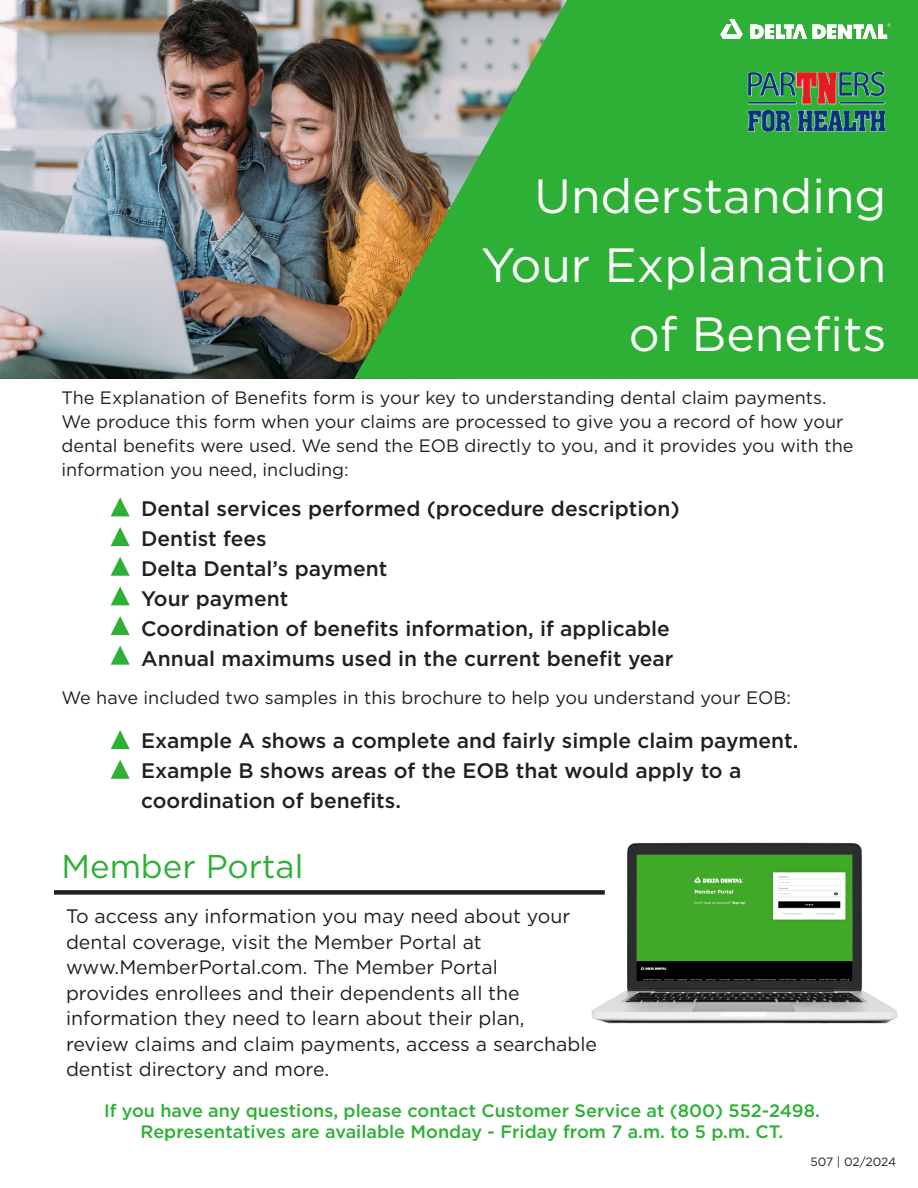
<style>
.page{position:relative;width:918px;height:1188px;background:#fff}
.page>*{position:absolute;margin:0;border:0;box-sizing:border-box;transform-origin:0 0}
.t1{font:48px/69px "Gotham";color:#fff;text-align:right}
.t2{font:33px "Gotham";color:#2db035}
.t3{font:500 21px/30px "Gotham";color:#231f20}
.t4{font:19.5px/25.5px "Gotham";color:#231f20}
.t5{font:18px/24px "Gotham";color:#231f20}
.t6{font:500 18px/21.6px "Gotham";color:#2db035;text-align:center}
.t7{font:12px "Gotham";letter-spacing:-.01em;color:#231f20}
</style>
<div class="page">
<img style="left:0;top:0;width:354px;height:379px">
<svg style="left:354px;top:0;width:564px;height:379px;background:#43a842"></svg>
<img style="left:721px;top:19px;width:169px;height:19px">
<svg style="left:111px;top:497px;width:19px;height:19px"></svg>
<svg style="left:111px;top:527px;width:19px;height:19px"></svg>
<svg style="left:111px;top:557px;width:19px;height:19px"></svg>
<svg style="left:111px;top:586px;width:19px;height:19px"></svg>
<svg style="left:111px;top:616px;width:19px;height:19px"></svg>
<svg style="left:111px;top:646px;width:19px;height:19px"></svg>
<svg style="left:111px;top:730px;width:19px;height:19px"></svg>
<svg style="left:111px;top:760px;width:19px;height:19px"></svg>
<img style="left:591px;top:842px;width:307px;height:182px">
<div style="left:54px;top:890px;width:551px;height:5px;background:#231f20"></div>
<img style="left:743px;top:72px;width:147px;height:63px">
<p class="t1" style="left:481px;top:161px;width:407px">Understanding<br>Your Explanation of Benefits</p>
<p class="t5" style="left:62px;top:386px;width:793px">The Explanation of Benefits form is your key to understanding dental claim payments.<br>We produce this form when your claims are processed to give you a record of how your dental benefits were used. We send the EOB directly to you, and it provides you with the information you need, including:</p>
<p class="t3" style="left:141px;top:493px;width:540px">Dental services performed (procedure description)</p>
<p class="t3" style="left:141px;top:523px;width:127px">Dentist fees</p>
<p class="t3" style="left:141px;top:553px;width:248px">Delta Dental’s payment</p>
<p class="t3" style="left:141px;top:583px;width:149px">Your payment</p>
<p class="t3" style="left:141px;top:613px;width:530px">Coordination of benefits information, if applicable</p>
<p class="t3" style="left:141px;top:643px;width:534px">Annual maximums used in the current benefit year</p>
<p class="t5" style="left:62px;top:686px;width:731px">We have included two samples in this brochure to help you understand your EOB:</p>
<p class="t3" style="left:141px;top:726px;width:659px">Example A shows a complete and fairly simple claim payment.</p>
<p class="t3" style="left:141px;top:756px;width:602px">Example B shows areas of the EOB that would apply to a coordination of benefits.</p>
<p class="t2" style="left:62px;top:846px;width:243px">Member Portal</p>
<p class="t4" style="left:66px;top:903px;width:533px">To access any information you may need about your dental coverage, visit the Member Portal at www.MemberPortal.com. The Member Portal<br>provides enrollees and their dependents all the information they need to learn about their plan,<br>review claims and claim payments, access a searchable dentist directory and more.</p>
<p class="t6" style="left:104px;top:1099px;width:717px">If you have any questions, please contact Customer Service at (800) 552-2498.<br>Representatives are available Monday - Friday from 7 a.m. to 5 p.m. CT.</p>
<p class="t7" style="left:810px;top:1154px;width:87px">507 | 02/2024</p>
</div>
